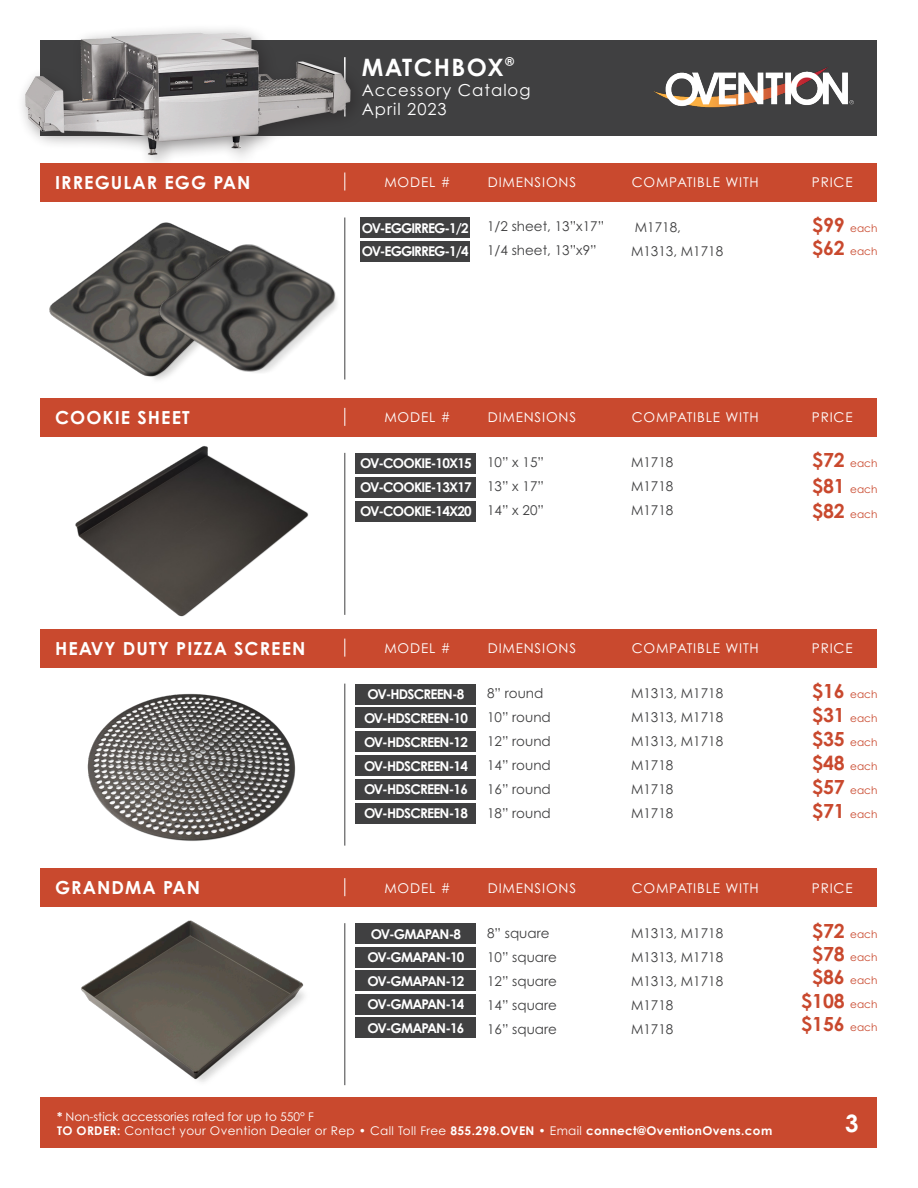
<style>
.page{position:relative;width:918px;height:1188px;background:#fff}
.page>*{position:absolute;margin:0;border:0;box-sizing:border-box;transform-origin:0 0}
.t1{font:700 24px "Century Gothic Pro";letter-spacing:.06em;color:#fff}
.t2{font:700 19.5px "Century Gothic Pro";color:#c9492e}
.t3{font:700 18px "Century Gothic Pro";letter-spacing:.06em;color:#fff}
.t4{font:16.5px/19.8px "Century Gothic Pro";letter-spacing:.06em;color:#fff}
.t5{font:13.5px "Century Gothic Pro";color:#404041}
.t6{font:700 13.5px "Century Gothic Pro";letter-spacing:-.06em;color:#fff}
.t7{font:13.5px "Century Gothic Pro";letter-spacing:.06em;color:#fff}
.t8{font:12px/14.4px "Century Gothic Pro";letter-spacing:.03em;color:#fff}
.t9{font:10.5px "Century Gothic Pro";color:#c9492e}
.s1{font-weight:700;font-size:19.5px}
.s2{font-weight:400;font-size:10.5px}
.s3{font-weight:700}
</style>
<div class="page">
<div style="left:40px;top:40px;width:838px;height:96px;background:#404041"></div>
<img style="left:654px;top:67px;width:200px;height:41px">
<div style="left:40px;top:1097px;width:838px;height:51px;background:#c9492e"></div>
<div style="left:16px;top:23px;width:353px;height:150px;background:#231f20;opacity:.5"></div>
<img style="left:16px;top:23px;width:342px;height:136px">
<img style="left:75px;top:446px;width:234px;height:171px">
<img style="left:87px;top:693px;width:209px;height:148px">
<img style="left:81px;top:920px;width:224px;height:162px">
<img style="left:49px;top:222px;width:130px;height:158px">
<img style="left:143px;top:227px;width:202px;height:149px">
<hr style="left:345px;top:218px;width:1px;height:162px;background:#404041">
<hr style="left:345px;top:453px;width:1px;height:162px;background:#404041">
<hr style="left:345px;top:684px;width:1px;height:162px;background:#404041">
<hr style="left:345px;top:923px;width:1px;height:162px;background:#404041">
<div style="left:40px;top:163px;width:838px;height:38px;background:#c9492e"></div>
<div style="left:40px;top:398px;width:838px;height:39px;background:#c9492e"></div>
<div style="left:40px;top:629px;width:838px;height:38px;background:#c9492e"></div>
<div style="left:40px;top:869px;width:838px;height:38px;background:#c9492e"></div>
<svg style="left:344px;top:172px;width:1px;height:19px"></svg>
<svg style="left:344px;top:408px;width:1px;height:18px"></svg>
<svg style="left:344px;top:639px;width:1px;height:18px"></svg>
<svg style="left:344px;top:878px;width:1px;height:18px"></svg>
<div style="left:356px;top:453px;width:120px;height:21px;background:#404041"></div>
<div style="left:356px;top:684px;width:120px;height:20px;background:#404041"></div>
<div style="left:356px;top:923px;width:120px;height:21px;background:#404041"></div>
<div style="left:356px;top:755px;width:120px;height:21px;background:#404041"></div>
<div style="left:356px;top:994px;width:120px;height:21px;background:#404041"></div>
<div style="left:356px;top:477px;width:120px;height:21px;background:#404041"></div>
<div style="left:356px;top:707px;width:120px;height:21px;background:#404041"></div>
<div style="left:356px;top:947px;width:120px;height:21px;background:#404041"></div>
<div style="left:356px;top:779px;width:120px;height:21px;background:#404041"></div>
<div style="left:356px;top:1017px;width:120px;height:21px;background:#404041"></div>
<div style="left:356px;top:501px;width:120px;height:20px;background:#404041"></div>
<div style="left:356px;top:731px;width:120px;height:21px;background:#404041"></div>
<div style="left:356px;top:970px;width:120px;height:21px;background:#404041"></div>
<div style="left:356px;top:803px;width:120px;height:21px;background:#404041"></div>
<div style="left:360px;top:218px;width:110px;height:20px;background:#404041"></div>
<div style="left:360px;top:241px;width:110px;height:21px;background:#404041"></div>
<p class="t3" style="left:55px;top:171px;width:197px">IRREGULAR EGG PAN</p>
<h1 class="t1" style="left:362px;top:52px;width:154px">MATCHBOX<sup>®</sup></h1>
<p class="t4" style="left:362px;top:80px;width:170px">Accessory Catalog<br>April 2023</p>
<p class="t7" style="left:384px;top:174px;width:67px">MODEL #</p>
<p class="t7" style="left:488px;top:174px;width:90px">DIMENSIONS</p>
<p class="t7" style="left:632px;top:174px;width:129px">COMPATIBLE WITH</p>
<p class="t7" style="left:812px;top:174px;width:42px">PRICE</p>
<p class="t6" style="left:362px;top:220px;width:108px">OV-EGGIRREG-1/2</p>
<p class="t6" style="left:362px;top:243px;width:108px">OV-EGGIRREG-1/4</p>
<p class="t5" style="left:487px;top:218px;width:119px">1/2 sheet, 13”x17”</p>
<p class="t5" style="left:487px;top:242px;width:111px">1/4 sheet, 13”x9”</p>
<p class="t5" style="left:635px;top:219px;width:48px">M1718,</p>
<p class="t5" style="left:631px;top:243px;width:94px">M1313, M1718</p>
<p class="t9" style="left:812px;top:222px;width:67px"><span class="s1">$99</span> each</p>
<p class="t9" style="left:812px;top:245px;width:67px"><span class="s1">$62</span> each</p>
<p class="t3" style="left:55px;top:406px;width:136px">COOKIE SHEET</p>
<p class="t7" style="left:384px;top:409px;width:67px">MODEL #</p>
<p class="t7" style="left:488px;top:409px;width:90px">DIMENSIONS</p>
<p class="t7" style="left:632px;top:409px;width:129px">COMPATIBLE WITH</p>
<p class="t7" style="left:812px;top:409px;width:42px">PRICE</p>
<p class="t6" style="left:360px;top:455px;width:113px">OV-COOKIE-10X15</p>
<p class="t6" style="left:360px;top:479px;width:113px">OV-COOKIE-13X17</p>
<p class="t6" style="left:360px;top:503px;width:113px">OV-COOKIE-14X20</p>
<p class="t5" style="left:487px;top:454px;width:58px">10” x 15”</p>
<p class="t5" style="left:487px;top:478px;width:58px">13” x 17”</p>
<p class="t5" style="left:487px;top:502px;width:58px">14” x 20”</p>
<p class="t5" style="left:631px;top:454px;width:44px">M1718</p>
<p class="t5" style="left:631px;top:478px;width:44px">M1718</p>
<p class="t5" style="left:631px;top:502px;width:44px">M1718</p>
<p class="t9" style="left:812px;top:457px;width:67px"><span class="s1">$72</span> each</p>
<p class="t9" style="left:812px;top:483px;width:67px"><span class="s1">$81</span> each</p>
<p class="t9" style="left:812px;top:508px;width:67px"><span class="s1">$82</span> each</p>
<p class="t3" style="left:55px;top:637px;width:252px">HEAVY DUTY PIZZA SCREEN</p>
<p class="t7" style="left:384px;top:640px;width:67px">MODEL #</p>
<p class="t7" style="left:488px;top:640px;width:90px">DIMENSIONS</p>
<p class="t7" style="left:632px;top:640px;width:129px">COMPATIBLE WITH</p>
<p class="t7" style="left:812px;top:640px;width:42px">PRICE</p>
<p class="t6" style="left:367px;top:686px;width:99px">OV-HDSCREEN-8</p>
<p class="t6" style="left:364px;top:710px;width:105px">OV-HDSCREEN-10</p>
<p class="t6" style="left:364px;top:733px;width:105px">OV-HDSCREEN-12</p>
<p class="t6" style="left:364px;top:757px;width:105px">OV-HDSCREEN-14</p>
<p class="t6" style="left:364px;top:781px;width:105px">OV-HDSCREEN-16</p>
<p class="t6" style="left:364px;top:805px;width:105px">OV-HDSCREEN-18</p>
<p class="t5" style="left:487px;top:685px;width:58px">8” round</p>
<p class="t5" style="left:487px;top:709px;width:65px">10” round</p>
<p class="t5" style="left:487px;top:733px;width:65px">12” round</p>
<p class="t5" style="left:487px;top:757px;width:65px">14” round</p>
<p class="t5" style="left:487px;top:781px;width:65px">16” round</p>
<p class="t5" style="left:487px;top:805px;width:65px">18” round</p>
<p class="t5" style="left:631px;top:685px;width:94px">M1313, M1718</p>
<p class="t5" style="left:631px;top:709px;width:94px">M1313, M1718</p>
<p class="t5" style="left:631px;top:733px;width:94px">M1313, M1718</p>
<p class="t5" style="left:631px;top:757px;width:44px">M1718</p>
<p class="t5" style="left:631px;top:781px;width:44px">M1718</p>
<p class="t5" style="left:631px;top:805px;width:44px">M1718</p>
<p class="t9" style="left:812px;top:688px;width:67px"><span class="s1">$16</span> each</p>
<p class="t9" style="left:812px;top:712px;width:67px"><span class="s1">$31</span> each</p>
<p class="t9" style="left:812px;top:736px;width:67px"><span class="s1">$35</span> each</p>
<p class="t9" style="left:812px;top:760px;width:67px"><span class="s1">$48</span> each</p>
<p class="t9" style="left:812px;top:784px;width:67px"><span class="s1">$57</span> each</p>
<p class="t9" style="left:812px;top:808px;width:67px"><span class="s1">$71</span> each</p>
<p class="t3" style="left:55px;top:877px;width:147px">GRANDMA PAN</p>
<p class="t7" style="left:384px;top:880px;width:67px">MODEL #</p>
<p class="t7" style="left:488px;top:880px;width:90px">DIMENSIONS</p>
<p class="t7" style="left:632px;top:880px;width:129px">COMPATIBLE WITH</p>
<p class="t7" style="left:812px;top:880px;width:42px">PRICE</p>
<p class="t6" style="left:371px;top:925px;width:92px">OV-GMAPAN-8</p>
<p class="t6" style="left:367px;top:949px;width:99px">OV-GMAPAN-10</p>
<p class="t6" style="left:367px;top:972px;width:99px">OV-GMAPAN-12</p>
<p class="t6" style="left:367px;top:996px;width:99px">OV-GMAPAN-14</p>
<p class="t6" style="left:367px;top:1019px;width:99px">OV-GMAPAN-16</p>
<p class="t5" style="left:487px;top:925px;width:64px">8” square</p>
<p class="t5" style="left:487px;top:949px;width:71px">10” square</p>
<p class="t5" style="left:487px;top:973px;width:71px">12” square</p>
<p class="t5" style="left:487px;top:997px;width:71px">14” square</p>
<p class="t5" style="left:487px;top:1021px;width:71px">16” square</p>
<p class="t5" style="left:631px;top:925px;width:94px">M1313, M1718</p>
<p class="t5" style="left:631px;top:949px;width:94px">M1313, M1718</p>
<p class="t5" style="left:631px;top:973px;width:94px">M1313, M1718</p>
<p class="t5" style="left:631px;top:997px;width:44px">M1718</p>
<p class="t5" style="left:631px;top:1021px;width:44px">M1718</p>
<p class="t9" style="left:812px;top:927px;width:67px"><span class="s1">$72</span> each</p>
<p class="t9" style="left:812px;top:951px;width:67px"><span class="s1">$78</span> each</p>
<p class="t9" style="left:812px;top:974px;width:67px"><span class="s1">$86</span> each</p>
<p class="t2" style="left:801px;top:988px;width:78px">$108 <span class="s2">each</span></p>
<p class="t2" style="left:801px;top:1012px;width:78px">$156 <span class="s2">each</span></p>
<p class="t8" style="left:57px;top:1109px;width:717px"><span class="s3">*</span> Non-stick accessories rated for up to 550° F<br><span class="s3">TO ORDER:</span> Contact your Ovention Dealer or Rep • Call Toll Free <span class="s3">855.298.OVEN</span> • Email <span class="s3">connect@OventionOvens.com</span></p>
<h1 class="t1" style="left:845px;top:1108px;width:15px">3</h1>
</div>
